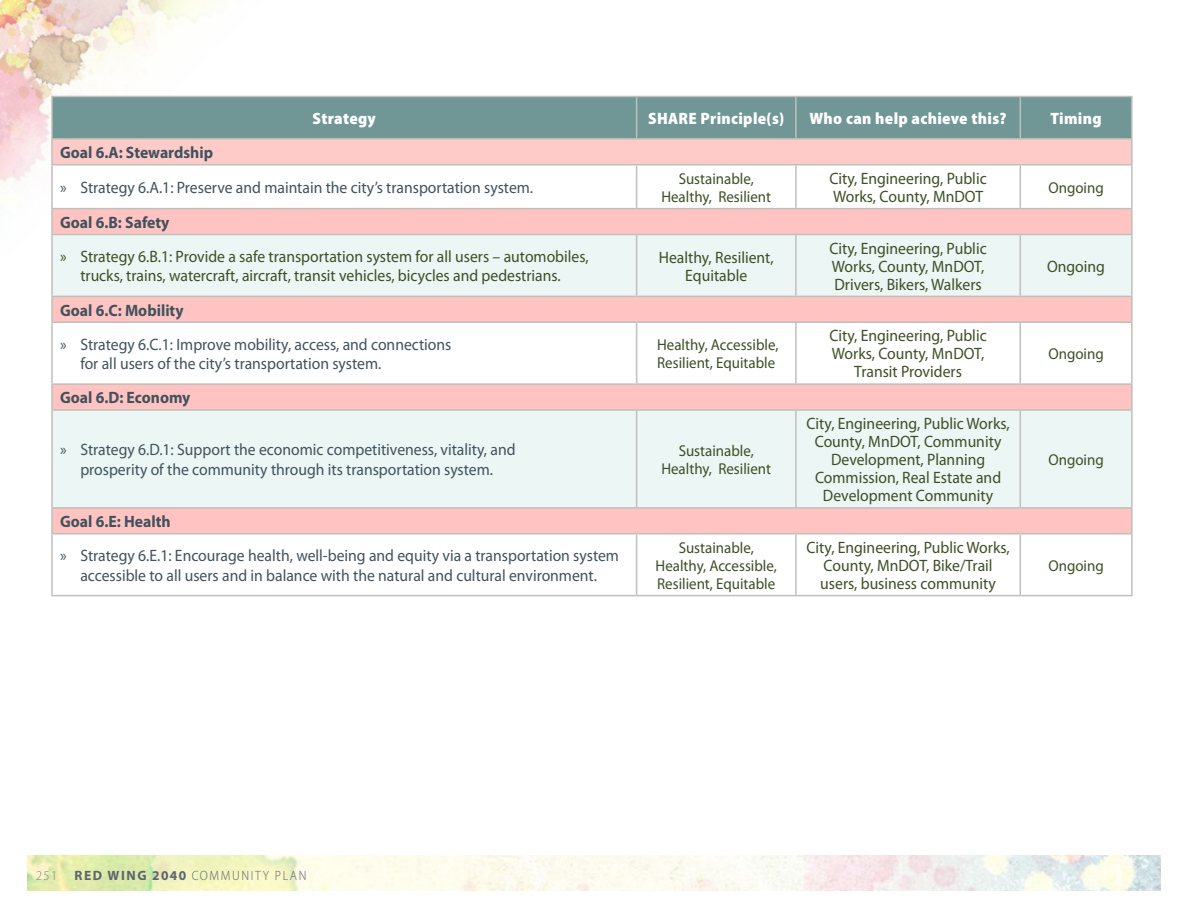
<style>
.page{position:relative;width:1188px;height:918px;background:#fff}
.page>*{position:absolute;margin:0;border:0;box-sizing:border-box;transform-origin:0 0}
.t1{font:16.5px/18px "Myriad Pro";color:#3d4f26;text-align:center;scale:.95 1}
.t2{font:16.5px/19.5px "Myriad Pro";color:#40525e;text-align:center;scale:.95 1}
.t3{font:700 16.5px "Myriad Pro";color:#40525e;scale:.95 1}
.t4{font:900 semi-condensed 16.5px "Myriad Pro";letter-spacing:.02em;color:#fff}
.t5{font:15.75px/18px "Myriad Pro";color:#3d4f26;text-align:center;scale:.95 1}
.t6{font:300 semi-condensed 13.5px "Myriad Pro";letter-spacing:.12em;color:#5e6370}
.t7{font:300 semi-condensed 13.5px "Myriad Pro";color:#7e838d}
.s1{font-weight:700;font-stretch:normal}
</style>
<div class="page">
<img style="left:28px;top:856px;width:1132px;height:34px">
<img style="left:0;top:0;width:302px;height:192px">
<div style="left:53px;top:97px;width:1078px;height:41px;background:#709696"></div>
<div style="left:52px;top:139px;width:1080px;height:26px;background:#ffcbc9"></div>
<svg style="left:53px;top:165px;width:1078px;height:430px"></svg>
<div style="left:53px;top:209px;width:1078px;height:324px;background:#ffc4c2"></div>
<svg style="left:53px;top:235px;width:1078px;height:272px;fill:#ecf6f4"></svg>
<hr style="left:51px;top:140px;width:2px;height:24px;background:#bec0bc">
<hr style="left:1131px;top:140px;width:2px;height:24px;background:#bec0bc">
<hr style="left:51px;top:164px;width:586px;height:1px;background:#bec0bc">
<hr style="left:637px;top:164px;width:159px;height:1px;background:#bec0bc">
<hr style="left:796px;top:164px;width:224px;height:1px;background:#bec0bc">
<hr style="left:1020px;top:164px;width:113px;height:1px;background:#bec0bc">
<hr style="left:51px;top:209px;width:2px;height:25px;background:#bec0bc">
<hr style="left:1131px;top:209px;width:2px;height:25px;background:#bec0bc">
<hr style="left:51px;top:234px;width:586px;height:1px;background:#bec0bc">
<hr style="left:637px;top:234px;width:159px;height:1px;background:#bec0bc">
<hr style="left:796px;top:234px;width:224px;height:1px;background:#bec0bc">
<hr style="left:1020px;top:234px;width:113px;height:1px;background:#bec0bc">
<hr style="left:51px;top:297px;width:2px;height:24px;background:#bec0bc">
<hr style="left:1131px;top:297px;width:2px;height:24px;background:#bec0bc">
<hr style="left:51px;top:321px;width:586px;height:2px;background:#bec0bc">
<hr style="left:637px;top:321px;width:159px;height:2px;background:#bec0bc">
<hr style="left:796px;top:321px;width:224px;height:2px;background:#bec0bc">
<hr style="left:1020px;top:321px;width:113px;height:2px;background:#bec0bc">
<hr style="left:51px;top:385px;width:2px;height:24px;background:#bec0bc">
<hr style="left:1131px;top:385px;width:2px;height:24px;background:#bec0bc">
<hr style="left:51px;top:409px;width:586px;height:2px;background:#bec0bc">
<hr style="left:637px;top:409px;width:159px;height:2px;background:#bec0bc">
<hr style="left:796px;top:409px;width:224px;height:2px;background:#bec0bc">
<hr style="left:1020px;top:409px;width:113px;height:2px;background:#bec0bc">
<hr style="left:51px;top:509px;width:2px;height:24px;background:#bec0bc">
<hr style="left:1131px;top:509px;width:2px;height:24px;background:#bec0bc">
<hr style="left:51px;top:533px;width:586px;height:1px;background:#bec0bc">
<hr style="left:637px;top:533px;width:159px;height:1px;background:#bec0bc">
<hr style="left:796px;top:533px;width:224px;height:1px;background:#bec0bc">
<hr style="left:1020px;top:533px;width:113px;height:1px;background:#bec0bc">
<hr style="left:795px;top:97px;width:2px;height:41px;background:#bec0bc">
<hr style="left:1020px;top:97px;width:1px;height:41px;background:#bec0bc">
<hr style="left:1020px;top:165px;width:1px;height:43px;background:#bec0bc">
<hr style="left:1020px;top:323px;width:1px;height:60px;background:#bec0bc">
<hr style="left:1020px;top:411px;width:1px;height:96px;background:#bec0bc">
<hr style="left:1020px;top:534px;width:1px;height:61px;background:#bec0bc">
<hr style="left:636px;top:235px;width:1px;height:61px;background:#bec0bc">
<hr style="left:51px;top:296px;width:586px;height:1px;background:#bec0bc">
<hr style="left:637px;top:296px;width:159px;height:1px;background:#bec0bc">
<hr style="left:796px;top:296px;width:224px;height:1px;background:#bec0bc">
<hr style="left:1020px;top:296px;width:113px;height:1px;background:#bec0bc">
<hr style="left:637px;top:208px;width:159px;height:1px;background:#bec0bc">
<hr style="left:637px;top:383px;width:159px;height:2px;background:#bec0bc">
<hr style="left:637px;top:507px;width:159px;height:2px;background:#bec0bc">
<hr style="left:637px;top:595px;width:159px;height:1px;background:#bec0bc">
<hr style="left:51px;top:208px;width:586px;height:1px;background:#bec0bc">
<hr style="left:51px;top:383px;width:586px;height:2px;background:#bec0bc">
<hr style="left:51px;top:507px;width:586px;height:2px;background:#bec0bc">
<hr style="left:51px;top:595px;width:586px;height:1px;background:#bec0bc">
<hr style="left:796px;top:208px;width:224px;height:1px;background:#bec0bc">
<hr style="left:795px;top:235px;width:2px;height:61px;background:#bec0bc">
<hr style="left:796px;top:383px;width:224px;height:2px;background:#bec0bc">
<hr style="left:796px;top:507px;width:224px;height:2px;background:#bec0bc">
<hr style="left:796px;top:595px;width:224px;height:1px;background:#bec0bc">
<hr style="left:1020px;top:208px;width:113px;height:1px;background:#bec0bc">
<hr style="left:1020px;top:235px;width:1px;height:61px;background:#bec0bc">
<hr style="left:1020px;top:383px;width:113px;height:2px;background:#bec0bc">
<hr style="left:1020px;top:507px;width:113px;height:2px;background:#bec0bc">
<hr style="left:1020px;top:595px;width:113px;height:1px;background:#bec0bc">
<hr style="left:636px;top:97px;width:1px;height:41px;background:#bec0bc">
<hr style="left:636px;top:165px;width:1px;height:43px;background:#bec0bc">
<hr style="left:636px;top:323px;width:1px;height:60px;background:#bec0bc">
<hr style="left:636px;top:411px;width:1px;height:96px;background:#bec0bc">
<hr style="left:636px;top:534px;width:1px;height:61px;background:#bec0bc">
<hr style="left:795px;top:165px;width:2px;height:43px;background:#bec0bc">
<hr style="left:795px;top:323px;width:2px;height:60px;background:#bec0bc">
<hr style="left:795px;top:411px;width:2px;height:96px;background:#bec0bc">
<hr style="left:795px;top:534px;width:2px;height:61px;background:#bec0bc">
<hr style="left:51px;top:165px;width:2px;height:43px;background:#bec0bc">
<hr style="left:1131px;top:165px;width:2px;height:43px;background:#bec0bc">
<hr style="left:51px;top:235px;width:2px;height:61px;background:#bec0bc">
<hr style="left:1131px;top:235px;width:2px;height:61px;background:#bec0bc">
<hr style="left:51px;top:323px;width:2px;height:60px;background:#bec0bc">
<hr style="left:1131px;top:323px;width:2px;height:60px;background:#bec0bc">
<hr style="left:51px;top:411px;width:2px;height:96px;background:#bec0bc">
<hr style="left:1131px;top:411px;width:2px;height:96px;background:#bec0bc">
<hr style="left:51px;top:534px;width:2px;height:61px;background:#bec0bc">
<hr style="left:1131px;top:534px;width:2px;height:61px;background:#bec0bc">
<hr style="left:51px;top:96px;width:586px;height:1px;background:#bec0bc">
<hr style="left:51px;top:97px;width:2px;height:41px;background:#bec0bc">
<hr style="left:637px;top:96px;width:159px;height:1px;background:#bec0bc">
<hr style="left:796px;top:96px;width:224px;height:1px;background:#bec0bc">
<hr style="left:1020px;top:96px;width:113px;height:1px;background:#bec0bc">
<hr style="left:1131px;top:97px;width:2px;height:41px;background:#bec0bc">
<hr style="left:51px;top:138px;width:586px;height:2px;background:#bec0bc">
<hr style="left:637px;top:138px;width:159px;height:2px;background:#bec0bc">
<hr style="left:796px;top:138px;width:224px;height:2px;background:#bec0bc">
<hr style="left:1020px;top:138px;width:113px;height:2px;background:#bec0bc">
<p class="t4" style="left:313px;top:107px;width:65px">Strategy</p>
<p class="t4" style="left:648px;top:107px;width:138px">SHARE Principle(s)</p>
<p class="t4" style="left:810px;top:107px;width:199px">Who can help achieve this?</p>
<p class="t4" style="left:1051px;top:107px;width:53px">Timing</p>
<p class="t3" style="left:60px;top:142px;width:163px">Goal 6.A: Stewardship</p>
<p class="t2" style="left:60px;top:177px;width:499px">» Strategy 6.A.1: Preserve and maintain the city’s transportation system.</p>
<p class="t5" style="left:661px;top:169px;width:117px">Sustainable,<br>Healthy, Resilient</p>
<p class="t1" style="left:829px;top:169px;width:167px;text-align:left">City, Engineering, Public<br>Works, County, MnDOT</p>
<p class="t5" style="left:1048px;top:178px;width:60px">Ongoing</p>
<p class="t3" style="left:60px;top:211px;width:117px">Goal 6.B: Safety</p>
<p class="t1" style="left:60px;top:246px;width:558px;line-height:19.5px">» Strategy 6.B.1: Provide a safe transportation system for all users – automobiles, trucks, trains, watercraft, aircraft, transit vehicles, bicycles and pedestrians.</p>
<p class="t1" style="left:659px;top:248px;width:122px">Healthy, Resilient,<br>Equitable</p>
<p class="t1" style="left:829px;top:239px;width:167px;text-align:left">City, Engineering, Public<br>Works, County, MnDOT,<br>Drivers, Bikers, Walkers</p>
<p class="t1" style="left:1047px;top:257px;width:63px">Ongoing</p>
<p class="t3" style="left:60px;top:299px;width:132px">Goal 6.C: Mobility</p>
<p class="t2" style="left:80px;top:334px;width:392px;text-align:left;text-indent:-20px">» Strategy 6.C.1: Improve mobility, access, and connections for all users of the city’s transportation system.</p>
<p class="t5" style="left:657px;top:336px;width:129px;text-align:left">Healthy, Accessible,<br>Resilient, Equitable</p>
<p class="t1" style="left:829px;top:327px;width:167px">City, Engineering, Public<br>Works, County, MnDOT,<br>Transit Providers</p>
<p class="t3" style="left:60px;top:387px;width:139px">Goal 6.D: Economy</p>
<p class="t2" style="left:60px;top:440px;width:481px">» Strategy 6.D.1: Support the economic competitiveness, vitality, and prosperity of the community through its transportation system.</p>
<p class="t5" style="left:661px;top:441px;width:117px">Sustainable,<br>Healthy, Resilient</p>
<p class="t1" style="left:807px;top:414px;width:215px">City, Engineering, Public Works,<br>County, MnDOT, Community<br>Development, Planning<br>Commission, Real Estate and<br>Development Community</p>
<p class="t3" style="left:60px;top:511px;width:118px">Goal 6.E: Health</p>
<p class="t2" style="left:60px;top:546px;width:590px">» Strategy 6.E.1: Encourage health, well-being and equity via a transportation system accessible to all users and in balance with the natural and cultural environment.</p>
<p class="t5" style="left:656px;top:538px;width:129px">Sustainable,<br>Healthy, Accessible,<br>Resilient, Equitable</p>
<p class="t1" style="left:807px;top:538px;width:215px">City, Engineering, Public Works,<br>County, MnDOT, Bike/Trail users, business community</p>
<p class="t5" style="left:1048px;top:345px;width:60px">Ongoing</p>
<p class="t5" style="left:1048px;top:450px;width:60px">Ongoing</p>
<p class="t5" style="left:1048px;top:556px;width:60px">Ongoing</p>
<p class="t7" style="left:36px;top:867px;width:22px">251</p>
<p class="t6" style="left:74px;top:867px;width:234px"><span class="s1">Red Wing 2040</span> COMMUNITY P LAN</p>
</div>
